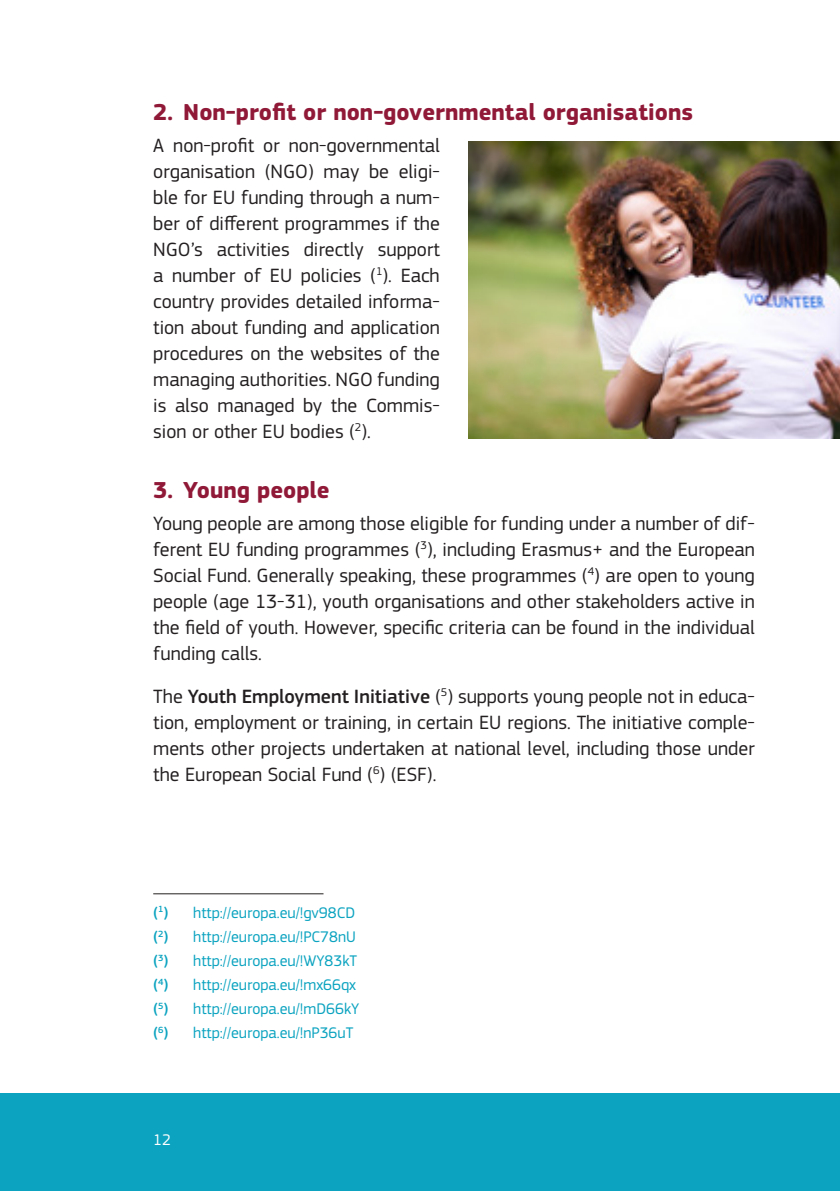
<style>
.page{position:relative;width:840px;height:1191px;background:#fff}
.page>*{position:absolute;margin:0;border:0;box-sizing:border-box;transform-origin:0 0}
.Title_2{font:700 24px "EC Square Sans Pro";color:#901938}
.body_text{font:20px/26px "EC Square Sans Pro";color:#231f20;text-align:justify}
.footnote{font:16px "EC Square Sans Pro";color:#0ba3c0}
.t1{font:16px "EC Square Sans Pro";color:#fff}
.s1{font-weight:500}
</style>
<div class="page">
<div style="left:0;top:1093px;width:839px;height:98px;background:#0ba3c0"></div>
<hr style="left:153px;top:893px;width:170px;height:1px;background:#231f20">
<img style="left:468px;top:142px;width:371px;height:297px">
<p class="Title_2" style="left:153px;top:98px;width:541px">2. Non-profit or non-governmental organisations</p>
<p class="body_text" style="left:153px;top:132px;width:288px">A non-profit or non-governmental organisation (NGO) may be eligi&shy;ble for EU funding through a num&shy;ber of different programmes if the NGO’s activities directly support a number of EU policies (<sup>1</sup>). Each country provides detailed informa&shy;tion about funding and application procedures on the websites of the managing authorities. NGO funding is also managed by the Commis&shy;sion or other EU bodies (<sup>2</sup>).</p>
<p class="Title_2" style="left:153px;top:476px;width:178px">3. Young people</p>
<p class="body_text" style="left:153px;top:510px;width:602px">Young people are among those eligible for funding under a number of dif&shy;ferent EU funding programmes (<sup>3</sup>), including Erasmus+ and the European Social Fund. Generally speaking, these programmes (<sup>4</sup>) are open to young people (age 13-31), youth organisations and other stakeholders active in the field of youth. However, specific criteria can be found in the individual funding calls.</p>
<p class="body_text" style="left:153px;top:683px;width:603px">The <span class="s1">Youth Employment Initiative</span> (<sup>5</sup>) supports young people not in educa&shy;tion, employment or training, in certain EU regions. The initiative comple&shy;ments other projects undertaken at national level, including those under the European Social Fund (<sup>6</sup>) (ESF).</p>
<p class="footnote" style="left:153px;top:903px;width:203px"><span class="s1">(</span><sup>1</sup><span class="s1">)</span> http://europa.eu/!gv98CD</p>
<p class="footnote" style="left:153px;top:927px;width:204px"><span class="s1">(</span><sup>2</sup><span class="s1">)</span> http://europa.eu/!PC78nU</p>
<p class="footnote" style="left:153px;top:951px;width:205px"><span class="s1">(</span><sup>3</sup><span class="s1">)</span> http://europa.eu/!WY83kT</p>
<p class="footnote" style="left:153px;top:975px;width:204px"><span class="s1">(</span><sup>4</sup><span class="s1">)</span> http://europa.eu/!mx66qx</p>
<p class="footnote" style="left:153px;top:999px;width:207px"><span class="s1">(</span><sup>5</sup><span class="s1">)</span> http://europa.eu/!mD66kY</p>
<p class="footnote" style="left:153px;top:1023px;width:201px"><span class="s1">(</span><sup>6</sup><span class="s1">)</span> http://europa.eu/!nP36uT</p>
<p class="t1" style="left:153px;top:1130px;width:19px">12</p>
</div>
